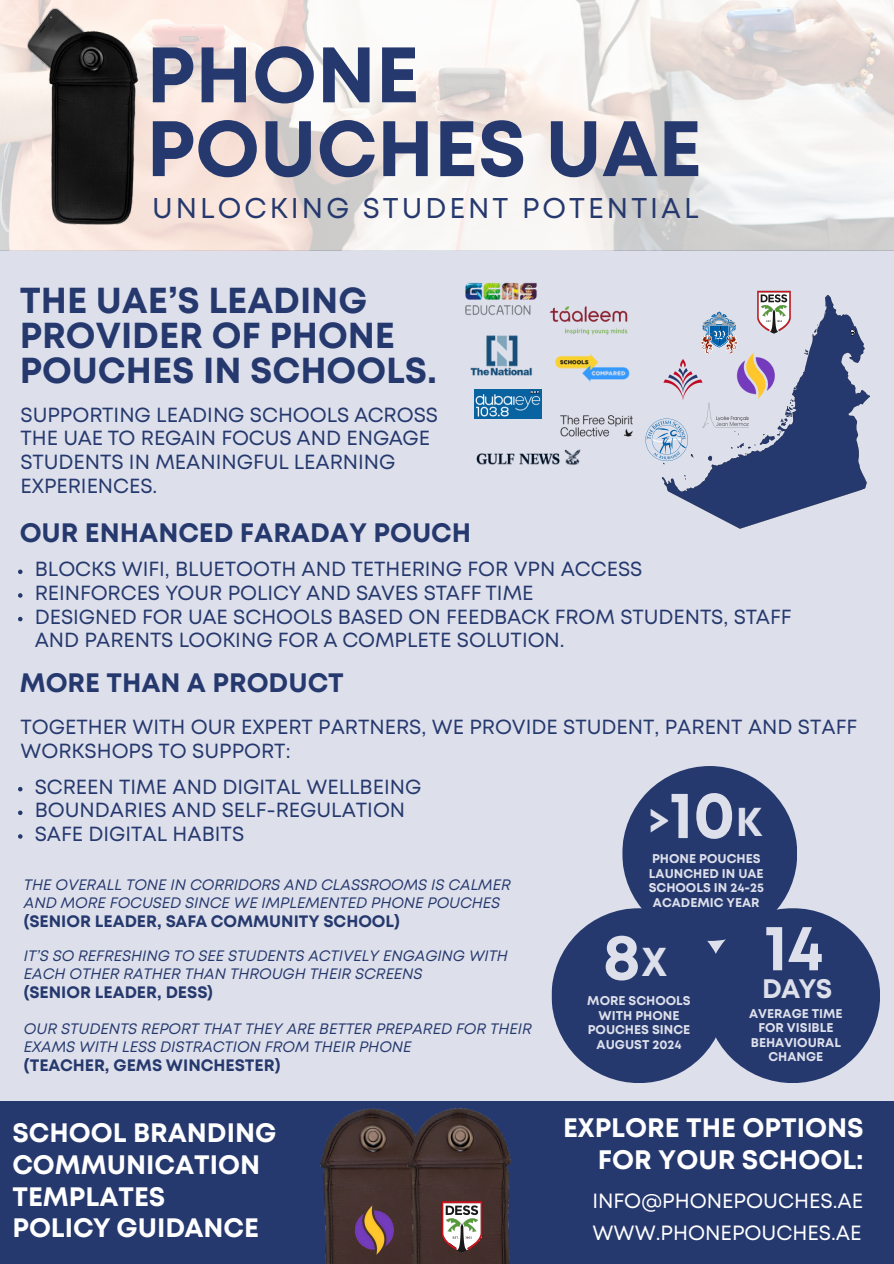
<style>
.page{position:relative;width:894px;height:1264px;background:#fff}
.page>*{position:absolute;margin:0;border:0;box-sizing:border-box;transform-origin:0 0}
.t1{font:700 78.3px/73.8px "Mont";color:#26396e}
.t2{font:700 66.45px "Mont";color:#dde0eb}
.t3{font:700 64.8px "Mont";color:#dde0eb}
.t4{font:700 40.2px "Mont";color:#dde0eb}
.t5{font:700 36.15px/35px "Mont";color:#26396e}
.t6{font:28.5px "Mont";letter-spacing:.105em;color:#26396e}
.t7{font:700 26.7px/31.7px "Mont";color:#fff}
.t8{font:700 26.7px "Mont";color:#26396e}
.t9{font:700 26.7px "Mont";color:#dde0eb}
.t10{font:20.55px "Mont";color:#fff}
.t11{font:20.4px/23.7px "Mont";color:#26396e}
.t12{font:700 16.5px "Mont";color:#26396e}
.t13{font:italic 15.15px/18px "Mont";color:#26396e}
.t14{font:700 12.6px/14.5px "Mont";color:#dde0eb;text-align:center}
</style>
<div class="page">
<div style="left:0;top:250px;width:893px;height:995px;background:#dde0eb"></div>
<img style="left:0;top:0;width:893px;height:250px">
<img style="left:12px;top:5px;width:155px;height:228px">
<svg style="left:629px;top:295px;width:241px;height:234px"></svg>
<img style="left:735px;top:350px;width:41px;height:51px">
<svg style="left:663px;top:311px;width:74px;height:89px"></svg>
<svg style="left:645px;top:418px;width:42px;height:43px"></svg>
<img style="left:474px;top:389px;width:67px;height:29px">
<img style="left:555px;top:354px;width:74px;height:28px">
<img style="left:465px;top:282px;width:72px;height:33px">
<img style="left:549px;top:300px;width:84px;height:42px">
<img style="left:560px;top:407px;width:86px;height:35px">
<img style="left:476px;top:449px;width:105px;height:16px">
<img style="left:470px;top:335px;width:63px;height:41px">
<div style="left:0;top:1100px;width:893px;height:163px;background:#26396e"></div>
<img style="left:756px;top:290px;width:35px;height:43px">
<svg style="left:551px;top:766px;width:328px;height:316px"></svg>
<img style="left:264px;top:1100px;width:87px;height:163px">
<img style="left:351px;top:1081px;width:224px;height:182px">
<img style="left:440px;top:1199px;width:43px;height:53px">
<img style="left:698px;top:402px;width:56px;height:25px">
<svg style="left:18px;top:569px;width:5px;height:5px"></svg>
<svg style="left:18px;top:593px;width:5px;height:4px"></svg>
<svg style="left:18px;top:617px;width:5px;height:4px"></svg>
<svg style="left:18px;top:787px;width:5px;height:4px"></svg>
<svg style="left:18px;top:810px;width:5px;height:5px"></svg>
<svg style="left:18px;top:834px;width:5px;height:4px"></svg>
<p class="t1" style="left:146px;top:44px;width:557px">PHONE<br>POUCHES UAE</p>
<p class="t6" style="left:152px;top:197px;width:548px">UNLOCKING STUDENT POTENTIAL</p>
<h5 class="t5" style="left:20px;top:285px;width:419px">THE UAE’S LEADING<br>PROVIDER OF PHONE<br>POUCHES IN SCHOOLS.</h5>
<h3 class="t11" style="left:20px;top:404px;width:419px">SUPPORTING LEADING SCHOOLS ACROSS<br>THE UAE TO REGAIN FOCUS AND ENGAGE<br>STUDENTS IN MEANINGFUL LEARNING<br>EXPERIENCES.</h3>
<h3 class="t8" style="left:20px;top:522px;width:453px">OUR ENHANCED FARADAY POUCH</h3>
<p class="t11" style="left:35px;top:559px;width:609px">BLOCKS WIFI, BLUETOOTH AND TETHERING FOR VPN ACCESS</p>
<p class="t11" style="left:35px;top:582px;width:500px">REINFORCES YOUR POLICY AND SAVES STAFF TIME</p>
<p class="t11" style="left:35px;top:606px;width:758px">DESIGNED FOR UAE SCHOOLS BASED ON FEEDBACK FROM STUDENTS, STAFF<br>AND PARENTS LOOKING FOR A COMPLETE SOLUTION.</p>
<h5 class="t8" style="left:20px;top:673px;width:325px">MORE THAN A PRODUCT</h5>
<p class="t11" style="left:20px;top:716px;width:837px">TOGETHER WITH OUR EXPERT PARTNERS, WE PROVIDE STUDENT, PARENT AND STAFF<br>WORKSHOPS TO SUPPORT:</p>
<p class="t11" style="left:35px;top:776px;width:388px">SCREEN TIME AND DIGITAL WELLBEING</p>
<h3 class="t11" style="left:35px;top:799px;width:372px">BOUNDARIES AND SELF-REGULATION</h3>
<p class="t11" style="left:35px;top:823px;width:211px">SAFE DIGITAL HABITS</p>
<p class="t13" style="left:24px;top:876px;width:488px">THE OVERALL TONE IN CORRIDORS AND CLASSROOMS IS CALMER<br>AND MORE FOCUSED SINCE WE IMPLEMENTED PHONE POUCHES</p>
<p class="t12" style="left:24px;top:914px;width:377px">(SENIOR LEADER, SAFA COMMUNITY SCHOOL)</p>
<p class="t13" style="left:24px;top:947px;width:485px">IT’S SO REFRESHING TO SEE STUDENTS ACTIVELY ENGAGING WITH<br>EACH OTHER RATHER THAN THROUGH THEIR SCREENS</p>
<p class="t12" style="left:24px;top:985px;width:190px">(SENIOR LEADER, DESS)</p>
<p class="t13" style="left:24px;top:1020px;width:509px">OUR STUDENTS REPORT THAT THEY ARE BETTER PREPARED FOR THEIR<br>EXAMS WITH LESS DISTRACTION FROM THEIR PHONE</p>
<p class="t12" style="left:24px;top:1058px;width:258px">(TEACHER, GEMS WINCHESTER)</p>
<p class="t7" style="left:12px;top:1119px;width:265px">SCHOOL BRANDING<br>COMMUNICATION<br>TEMPLATES<br>POLICY GUIDANCE</p>
<p class="t2" style="left:669px;top:789px;width:67px">10</p>
<p class="t4" style="left:735px;top:807px;width:28px">K</p>
<p class="t4" style="left:647px;top:804px;width:23px">&gt;</p>
<p class="t14" style="left:648px;top:852px;width:117px">PHONE POUCHES<br>LAUNCHED IN UAE<br>SCHOOLS IN 24-25<br>ACADEMIC YEAR</p>
<p class="t3" style="left:602px;top:932px;width:40px">8</p>
<p class="t14" style="left:587px;top:994px;width:105px">MORE SCHOOLS<br>WITH PHONE<br>POUCHES SINCE<br>AUGUST 2024</p>
<p class="t4" style="left:641px;top:947px;width:27px">X</p>
<p class="t3" style="left:763px;top:923px;width:61px">14</p>
<p class="t9" style="left:762px;top:978px;width:71px">DAYS</p>
<p class="t14" style="left:749px;top:1006px;width:95px">AVERAGE TIME<br>FOR VISIBLE<br>BEHAVIOURAL</p>
<p class="t14" style="left:768px;top:1050px;width:56px">CHANGE</p>
<p class="t7" style="left:563px;top:1113px;width:302px;text-align:right">EXPLORE THE OPTIONS<br>FOR YOUR SCHOOL:</p>
<p class="t10" style="left:592px;top:1193px;width:272px">INFO@PHONEPOUCHES.AE</p>
<p class="t10" style="left:592px;top:1224px;width:271px">WWW.PHONEPOUCHES.AE</p>
</div>
